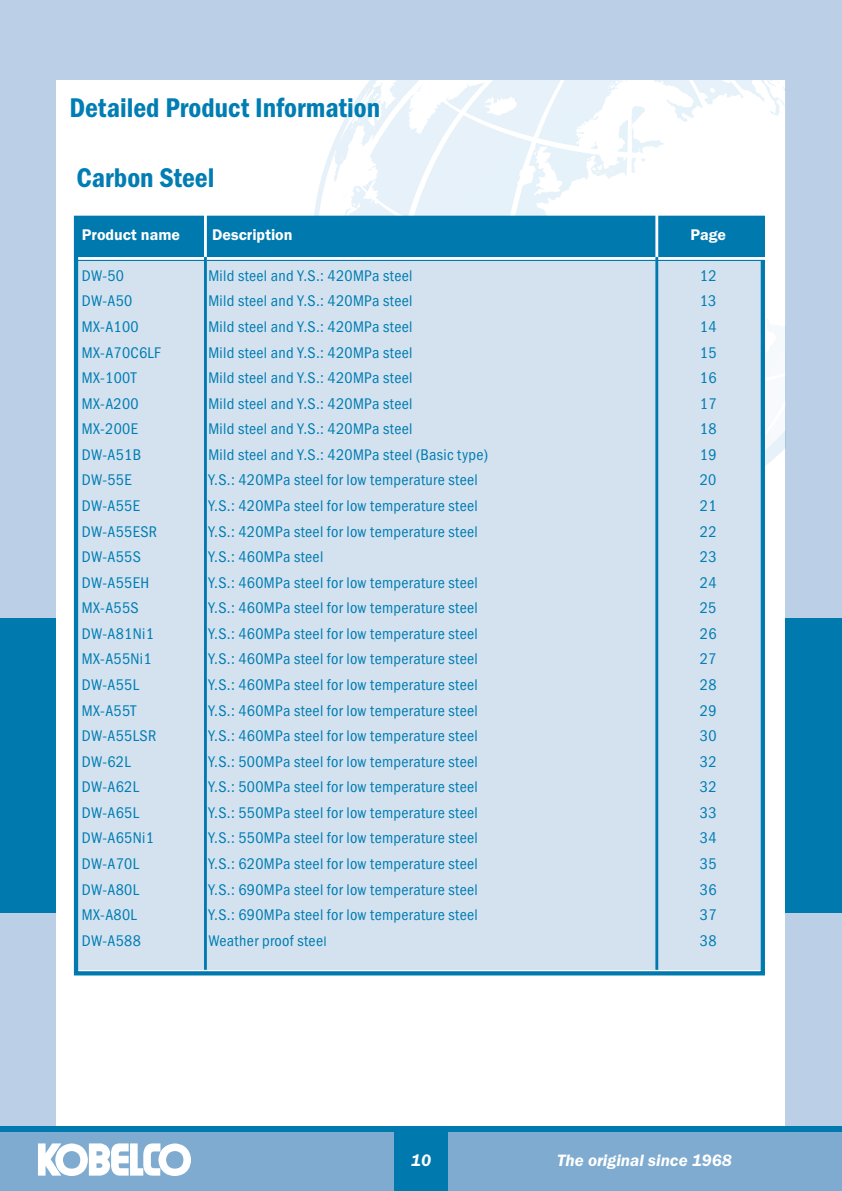
<style>
.page{position:relative;width:842px;height:1191px;background:#fff}
.page>*{position:absolute;margin:0;border:0;box-sizing:border-box;transform-origin:0 0}
.Normaal{font:28px "Franklin Gothic URW Con Dem";color:#007db3}
.t1{font:17px "Franklin Gothic URW Dem Ita";color:#fff}
.t2{font:16px "Franklin Gothic URW Con Boo";letter-spacing:.02em;color:#007db3}
.t3{font:16px "Franklin Gothic URW Dem";color:#fff}
.s1{font-family:"Franklin Gothic URW Boo";font-size:14.2px}
</style>
<div class="page">
<div style="left:0;top:0;width:842px;height:1128px;background:#bbd0e6"></div>
<div style="left:0;top:618px;width:842px;height:295px;background:#0079af"></div>
<div style="left:57px;top:80px;width:728px;height:1046px;background:#fff"></div>
<svg style="left:317px;top:80px;width:468px;height:386px"></svg>
<div style="left:0;top:1128px;width:842px;height:63px;background:#7eabcf"></div>
<div style="left:0;top:1126px;width:842px;height:6px;background:#0079af"></div>
<svg style="left:38px;top:1143px;width:153px;height:33px"></svg>
<div style="left:394px;top:1128px;width:54px;height:63px;background:#0079af"></div>
<div style="left:75px;top:216px;width:690px;height:47px;background:#0079af"></div>
<div style="left:75px;top:261px;width:689px;height:708px;background:#d4e2ef"></div>
<div style="left:74px;top:216px;width:691px;height:759px;border:4px solid #0079af"></div>
<hr style="left:78px;top:257px;width:687px;height:3px;background:#fff">
<hr style="left:204px;top:214px;width:3px;height:47px;background:#fff">
<hr style="left:655px;top:208px;width:3px;height:51px;background:#fff">
<hr style="left:204px;top:257px;width:3px;height:712px;background:#0079af">
<hr style="left:655px;top:257px;width:3px;height:712px;background:#0079af">
<p class="Normaal" style="left:69px;top:89px;width:312px">Detailed Product Information</p>
<p class="Normaal" style="left:77px;top:159px;width:139px">Carbon Steel</p>
<p class="t3" style="left:82px;top:224px;width:100px">Product name</p>
<p class="t3" style="left:212px;top:224px;width:82px">Description</p>
<p class="t3" style="left:690px;top:224px;width:37px">Page</p>
<p class="t2" style="left:82px;top:266px;width:44px">DW-50</p>
<p class="t2" style="left:208px;top:266px;width:206px">Mild steel and Y.S.: 420MPa steel</p>
<p class="t2" style="left:700px;top:266px;width:18px">12</p>
<p class="t2" style="left:82px;top:291px;width:52px">DW-A50</p>
<p class="t2" style="left:208px;top:291px;width:206px">Mild steel and Y.S.: 420MPa steel</p>
<p class="t2" style="left:700px;top:291px;width:18px">13</p>
<p class="t2" style="left:82px;top:317px;width:58px">MX-A100</p>
<p class="t2" style="left:208px;top:317px;width:206px">Mild steel and Y.S.: 420MPa steel</p>
<p class="t2" style="left:700px;top:317px;width:18px">14</p>
<p class="t2" style="left:82px;top:342px;width:80px">MX-A70C6LF</p>
<p class="t2" style="left:208px;top:342px;width:206px">Mild steel and Y.S.: 420MPa steel</p>
<p class="t2" style="left:700px;top:342px;width:18px">15</p>
<p class="t2" style="left:82px;top:368px;width:56px">MX-100T</p>
<p class="t2" style="left:208px;top:368px;width:206px">Mild steel and Y.S.: 420MPa steel</p>
<p class="t2" style="left:700px;top:368px;width:18px">16</p>
<p class="t2" style="left:82px;top:393px;width:58px">MX-A200</p>
<p class="t2" style="left:208px;top:393px;width:206px">Mild steel and Y.S.: 420MPa steel</p>
<p class="t2" style="left:700px;top:393px;width:18px">17</p>
<p class="t2" style="left:82px;top:419px;width:58px">MX-200E</p>
<p class="t2" style="left:208px;top:419px;width:206px">Mild steel and Y.S.: 420MPa steel</p>
<p class="t2" style="left:700px;top:419px;width:18px">18</p>
<p class="t2" style="left:82px;top:444px;width:61px">DW-A51B</p>
<p class="t2" style="left:208px;top:444px;width:281px">Mild steel and Y.S.: 420MPa steel (Basic type)</p>
<p class="t2" style="left:700px;top:444px;width:18px">19</p>
<p class="t2" style="left:82px;top:470px;width:51px">DW-55E</p>
<p class="t2" style="left:208px;top:470px;width:271px">Y.S.: 420MPa steel for low temperature steel</p>
<p class="t2" style="left:700px;top:470px;width:18px">20</p>
<p class="t2" style="left:82px;top:496px;width:60px">DW-A55E</p>
<p class="t2" style="left:208px;top:496px;width:271px">Y.S.: 420MPa steel for low temperature steel</p>
<p class="t2" style="left:700px;top:496px;width:18px">21</p>
<p class="t2" style="left:82px;top:521px;width:77px">DW-A55ESR</p>
<p class="t2" style="left:208px;top:521px;width:271px">Y.S.: 420MPa steel for low temperature steel</p>
<p class="t2" style="left:700px;top:521px;width:18px">22</p>
<p class="t2" style="left:82px;top:547px;width:61px">DW-A55S</p>
<p class="t2" style="left:208px;top:547px;width:116px">Y.S.: 460MPa steel</p>
<p class="t2" style="left:700px;top:547px;width:18px">23</p>
<p class="t2" style="left:82px;top:572px;width:69px">DW-A55EH</p>
<p class="t2" style="left:208px;top:572px;width:271px">Y.S.: 460MPa steel for low temperature steel</p>
<p class="t2" style="left:700px;top:572px;width:18px">24</p>
<p class="t2" style="left:82px;top:598px;width:58px">MX-A55S</p>
<p class="t2" style="left:208px;top:598px;width:271px">Y.S.: 460MPa steel for low temperature steel</p>
<p class="t2" style="left:700px;top:598px;width:18px">25</p>
<p class="t2" style="left:82px;top:623px;width:73px">DW-A81Ni1</p>
<p class="t2" style="left:208px;top:623px;width:271px">Y.S.: 460MPa steel for low temperature steel</p>
<p class="t2" style="left:700px;top:623px;width:18px">26</p>
<p class="t2" style="left:82px;top:649px;width:71px">MX-A55Ni1</p>
<p class="t2" style="left:208px;top:649px;width:271px">Y.S.: 460MPa steel for low temperature steel</p>
<p class="t2" style="left:700px;top:649px;width:18px">27</p>
<p class="t2" style="left:82px;top:675px;width:59px">DW-A55L</p>
<p class="t2" style="left:208px;top:675px;width:271px">Y.S.: 460MPa steel for low temperature steel</p>
<p class="t2" style="left:700px;top:675px;width:18px">28</p>
<p class="t2" style="left:82px;top:700px;width:56px">MX-A55T</p>
<p class="t2" style="left:208px;top:700px;width:271px">Y.S.: 460MPa steel for low temperature steel</p>
<p class="t2" style="left:700px;top:700px;width:18px">29</p>
<p class="t2" style="left:82px;top:726px;width:76px">DW-A55LSR</p>
<p class="t2" style="left:208px;top:726px;width:271px">Y.S.: 460MPa steel for low temperature steel</p>
<p class="t2" style="left:700px;top:726px;width:18px">30</p>
<p class="t2" style="left:82px;top:751px;width:50px">DW-62L</p>
<p class="t2" style="left:208px;top:751px;width:271px">Y.S.: 500MPa steel for low temperature steel</p>
<p class="t2" style="left:700px;top:751px;width:18px">32</p>
<p class="t2" style="left:82px;top:777px;width:59px">DW-A62L</p>
<p class="t2" style="left:208px;top:777px;width:271px">Y.S.: 500MPa steel for low temperature steel</p>
<p class="t2" style="left:700px;top:777px;width:18px">32</p>
<p class="t2" style="left:82px;top:802px;width:59px">DW-A65L</p>
<p class="t2" style="left:208px;top:802px;width:271px">Y.S.: 550MPa steel for low temperature steel</p>
<p class="t2" style="left:700px;top:802px;width:18px">33</p>
<p class="t2" style="left:82px;top:828px;width:73px">DW-A65Ni1</p>
<p class="t2" style="left:208px;top:828px;width:271px">Y.S.: 550MPa steel for low temperature steel</p>
<p class="t2" style="left:700px;top:828px;width:18px">34</p>
<p class="t2" style="left:82px;top:853px;width:59px">DW-A70L</p>
<p class="t2" style="left:208px;top:853px;width:271px">Y.S.: 620MPa steel for low temperature steel</p>
<p class="t2" style="left:700px;top:853px;width:18px">35</p>
<p class="t2" style="left:82px;top:879px;width:59px">DW-A80L</p>
<p class="t2" style="left:208px;top:879px;width:271px">Y.S.: 690MPa steel for low temperature steel</p>
<p class="t2" style="left:700px;top:879px;width:18px">36</p>
<p class="t2" style="left:82px;top:905px;width:56px">MX-A80L</p>
<p class="t2" style="left:208px;top:905px;width:271px">Y.S.: 690MPa steel for low temperature steel</p>
<p class="t2" style="left:700px;top:905px;width:18px">37</p>
<p class="t2" style="left:82px;top:930px;width:61px">DW-A588</p>
<p class="t2" style="left:208px;top:930px;width:120px">Weather proof stee<span class="s1">l</span></p>
<p class="t2" style="left:700px;top:930px;width:18px">38</p>
<p class="t1" style="left:411px;top:1148px;width:22px">10</p>
<p class="t1" style="left:557px;top:1148px;width:176px">The original since 1968</p>
</div>
